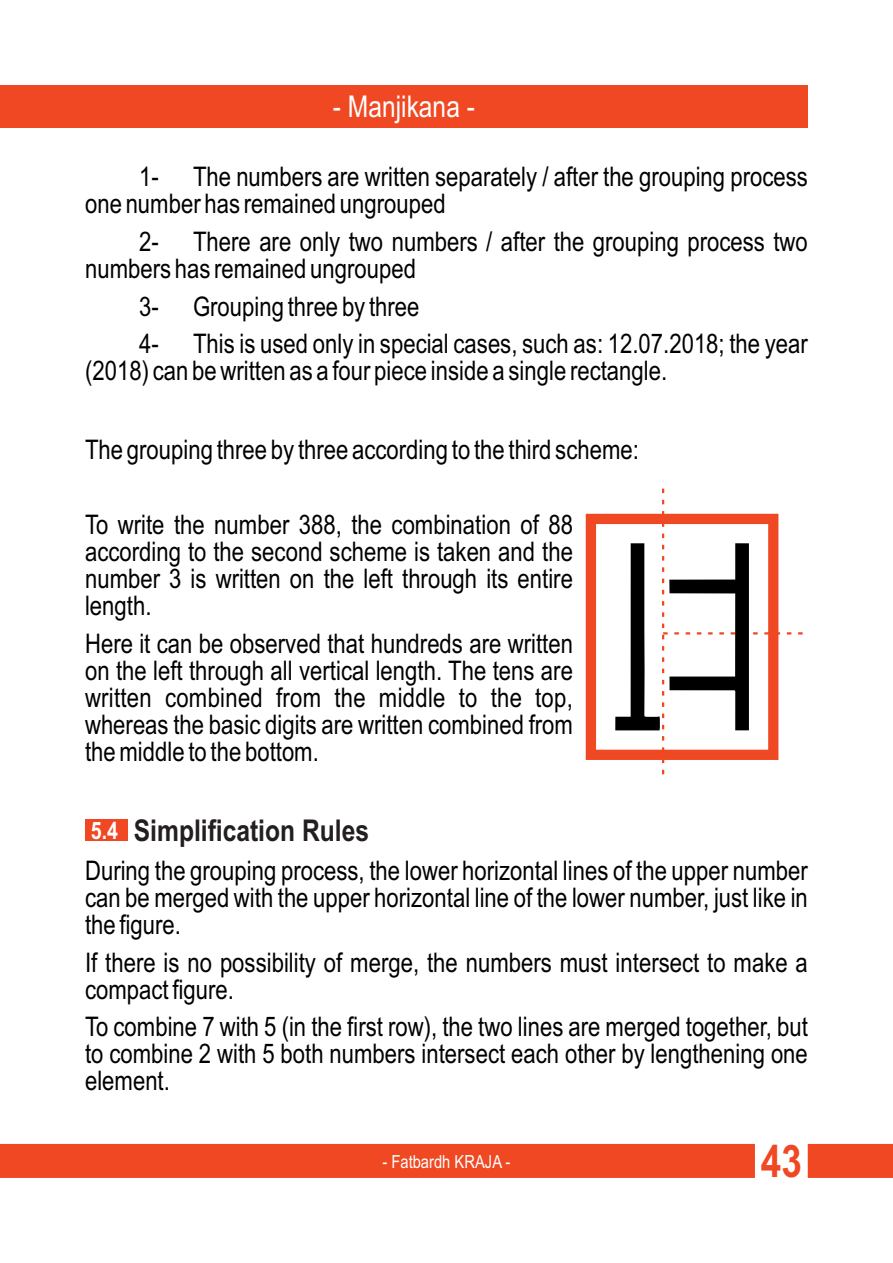
<style>
.page{position:relative;width:893px;height:1263px;background:#fff}
.page>*{position:absolute;margin:0;border:0;box-sizing:border-box;transform-origin:0 0}
.t1{font:700 45px "Arial Narrow";color:#ef4823}
.t2{font:700 30px "Arial Narrow";color:#231f20}
.t3{font:30px "Arial Narrow";color:#fff}
.t4{font:27px/27px "Arial Narrow";color:#000}
.t5{font:18px "Arial Narrow";color:#fff}
.s1{font-size:24px;color:#fff}
</style>
<div class="page">
<div style="left:85px;top:820px;width:43px;height:21px;background:#ef4823"></div>
<svg style="left:586px;top:514px;width:29px;height:246px"></svg>
<svg style="left:615px;top:489px;width:188px;height:286px"></svg>
<svg style="left:0;top:1144px;width:893px;height:34px;background:#ef5330"></svg>
<div style="left:0;top:85px;width:808px;height:43px;background:#ef4823"></div>
<p class="t3" style="left:333px;top:95px;width:144px">- Manjikana -</p>
<p class="t4" style="left:85px;top:166px;width:724px;text-indent:108px">The numbers are written separately / after the grouping process one number has remained ungrouped</p>
<p class="t4" style="left:139px;top:230px;width:21px">2-</p>
<p class="t4" style="left:139px;top:166px;width:21px">1-</p>
<p class="t4" style="left:85px;top:230px;width:724px;text-indent:108px">There are only two numbers / after the grouping process two numbers has remained ungrouped</p>
<p class="t4" style="left:139px;top:295px;width:21px">3-</p>
<p class="t4" style="left:193px;top:295px;width:228px">Grouping three by three</p>
<p class="t4" style="left:139px;top:332px;width:21px">4-</p>
<p class="t4" style="left:85px;top:332px;width:724px;text-indent:108px">This is used only in special cases, such as: 12.07.2018; the year (2018) can be written as a four piece inside a single rectangle.</p>
<p class="t4" style="left:85px;top:439px;width:555px">The grouping three by three according to the third scheme:</p>
<p class="t4" style="left:85px;top:514px;width:489px;text-align:justify">To write the number 388, the combination of 88 according to the second scheme is taken and the number 3 is written on the left through its entire length.</p>
<p class="t4" style="left:85px;top:632px;width:489px;text-align:justify">Here it can be observed that hundreds are written on the left through all vertical length. The tens are written combined from the middle to the top, whereas the basic digits are written combined from the middle to the bottom.</p>
<p class="t2" style="left:91px;top:819px;width:280px"><span class="s1">5.4</span> Simplification Rules</p>
<p class="t4" style="left:85px;top:859px;width:724px;text-align:justify">During the grouping process, the lower horizontal lines of the upper number can be merged with the upper horizontal line of the lower number, just like in the figure.</p>
<p class="t4" style="left:85px;top:951px;width:724px">If there is no possibility of merge, the numbers must intersect to make a compact figure.</p>
<p class="t4" style="left:85px;top:1015px;width:724px;text-align:justify">To combine 7 with 5 (in the first row), the two lines are merged together, but to combine 2 with 5 both numbers intersect each other by lengthening one element.</p>
<p class="t5" style="left:382px;top:1154px;width:129px">- Fatbardh KRAJA -</p>
<h1 class="t1" style="left:761px;top:1144px;width:43px">43</h1>
</div>
